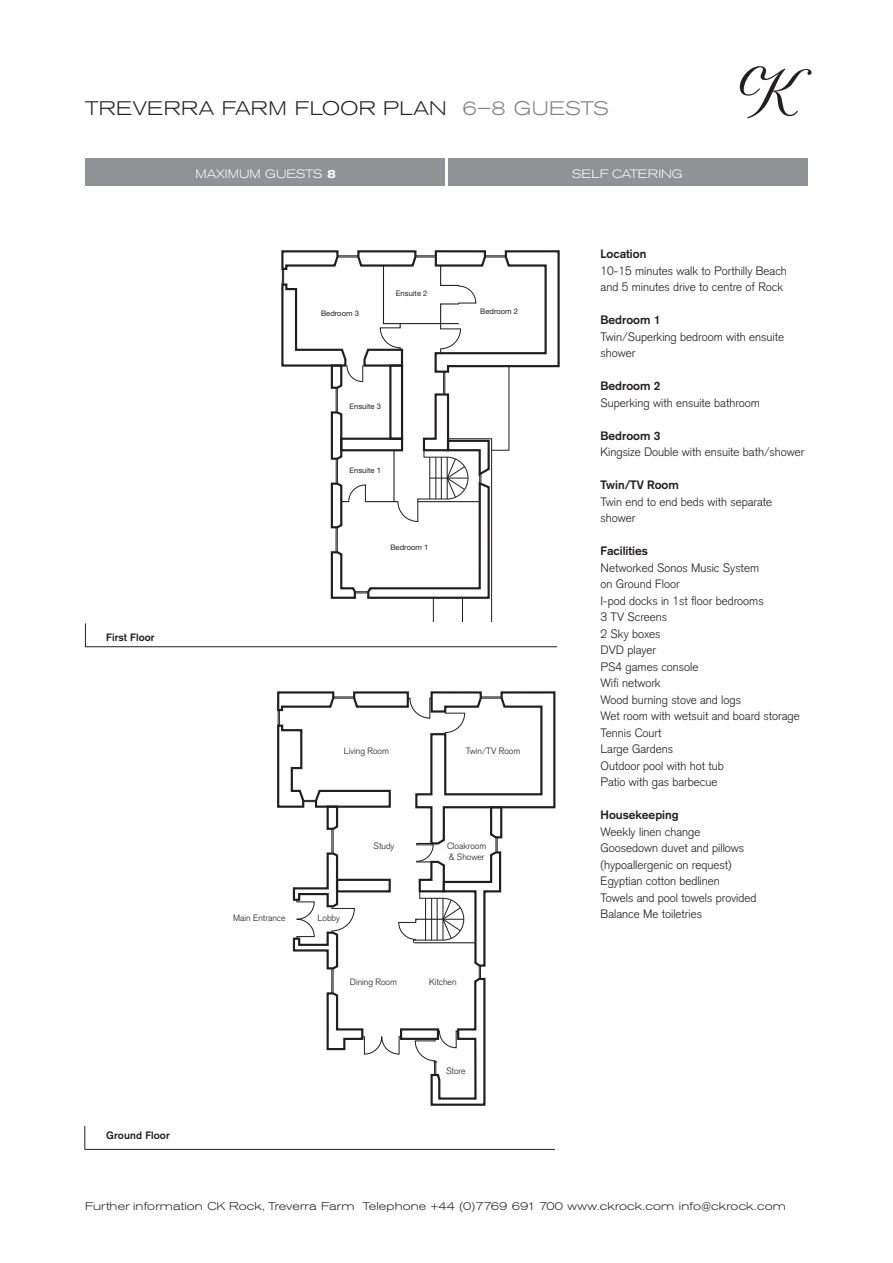
<style>
.page{position:relative;width:893px;height:1263px;background:#fff}
.page>*{position:absolute;margin:0;border:0;box-sizing:border-box;transform-origin:0 0}
.t1{font:300 expanded 19.5px "Akzidenz Grotesk BQ";letter-spacing:.02em;color:#231f20}
.t2{font:300 12px/16.5px "Akzidenz Grotesk";color:#231f20}
.t3{font:700 12px "Akzidenz Grotesk";color:#231f20}
.t4{font:300 expanded 12px "Akzidenz Grotesk BQ";color:#fff}
.t5{font:300 expanded 11.25px "Akzidenz Grotesk BQ";letter-spacing:.01em;color:#231f20}
.t6{font:700 10.5px "Akzidenz Grotesk";letter-spacing:.01em;color:#231f20}
.t7{font:300 9px "Akzidenz Grotesk";color:#231f20}
.t8{font:7.65px "Helvetica Neue LT Std";color:#231f20}
.s1{color:#808285}
.s2{font-weight:500}
</style>
<div class="page">
<svg style="left:281px;top:250px;width:279px;height:371px"></svg>
<svg style="left:277px;top:691px;width:279px;height:415px"></svg>
<hr style="left:85px;top:1149px;width:470px;height:1px;background:#231f20">
<svg style="left:84px;top:1126px;width:1px;height:24px"></svg>
<hr style="left:85px;top:646px;width:472px;height:1px;background:#231f20">
<svg style="left:85px;top:623px;width:1px;height:23px"></svg>
<div style="left:85px;top:158px;width:723px;height:28px;background:#919295"></div>
<hr style="left:445px;top:152px;width:3px;height:47px;background:#fff">
<svg style="left:740px;top:66px;width:72px;height:52px"></svg>
<p class="t1" style="left:85px;top:97px;width:525px">TREVERRA FARM FLOOR PLAN <span class="s1">6–8 GUESTS</span></p>
<p class="t6" style="left:106px;top:631px;width:50px">First Floor</p>
<p class="t4" style="left:195px;top:167px;width:142px">MAXIMUM GUESTS <span class="s2">8</span></p>
<p class="t4" style="left:572px;top:167px;width:113px">SELF CATERING</p>
<p class="t8" style="left:321px;top:309px;width:39px">Bedroom 3</p>
<p class="t8" style="left:396px;top:289px;width:33px">Ensuite 2</p>
<p class="t8" style="left:349px;top:402px;width:33px">Ensuite 3</p>
<p class="t8" style="left:349px;top:465px;width:33px">Ensuite 1</p>
<p class="t8" style="left:390px;top:543px;width:39px">Bedroom 1</p>
<p class="t8" style="left:480px;top:307px;width:39px">Bedroom 2</p>
<p class="t7" style="left:344px;top:746px;width:47px">Living Room</p>
<p class="t7" style="left:466px;top:746px;width:56px">Twin/TV Room</p>
<p class="t7" style="left:233px;top:913px;width:54px">Main Entrance</p>
<p class="t7" style="left:318px;top:913px;width:24px">Lobby</p>
<p class="t7" style="left:374px;top:840px;width:22px">Study</p>
<p class="t7" style="left:447px;top:840px;width:41px">Cloakroom</p>
<p class="t7" style="left:449px;top:851px;width:37px">&amp; Shower</p>
<p class="t7" style="left:350px;top:977px;width:49px">Dining Room</p>
<p class="t7" style="left:429px;top:977px;width:29px">Kitchen</p>
<p class="t3" style="left:601px;top:247px;width:47px">Location</p>
<p class="t2" style="left:601px;top:262px;width:188px">10-15 minutes walk to Porthilly Beach</p>
<p class="t2" style="left:601px;top:279px;width:184px">and 5 minutes drive to centre of Rock</p>
<p class="t3" style="left:601px;top:313px;width:62px">Bedroom 1</p>
<p class="t2" style="left:601px;top:328px;width:185px">Twin/Superking bedroom with ensuite shower</p>
<p class="t3" style="left:601px;top:379px;width:62px">Bedroom 2</p>
<p class="t2" style="left:601px;top:394px;width:161px">Superking with ensuite bathroom</p>
<p class="t3" style="left:601px;top:428px;width:62px">Bedroom 3</p>
<p class="t2" style="left:601px;top:444px;width:205px">Kingsize Double with ensuite bath/shower</p>
<p class="t3" style="left:601px;top:478px;width:80px">Twin/TV Room</p>
<p class="t2" style="left:601px;top:493px;width:173px">Twin end to end beds with separate</p>
<p class="t2" style="left:601px;top:510px;width:36px">shower</p>
<p class="t3" style="left:601px;top:544px;width:49px">Facilities</p>
<p class="t2" style="left:601px;top:559px;width:160px">Networked Sonos Music System</p>
<p class="t2" style="left:601px;top:576px;width:80px">on Ground Floor</p>
<p class="t2" style="left:601px;top:592px;width:165px">I-pod docks in 1st floor bedrooms</p>
<p class="t2" style="left:601px;top:609px;width:68px">3 TV Screens</p>
<p class="t2" style="left:601px;top:625px;width:61px">2 Sky boxes</p>
<p class="t2" style="left:601px;top:642px;width:57px">DVD player</p>
<p class="t2" style="left:601px;top:658px;width:99px">PS4 games console</p>
<p class="t2" style="left:601px;top:675px;width:62px">Wifi network</p>
<p class="t2" style="left:601px;top:691px;width:142px">Wood burning stove and logs</p>
<p class="t2" style="left:601px;top:708px;width:201px">Wet room with wetsuit and board storage</p>
<p class="t2" style="left:601px;top:724px;width:62px">Tennis Court</p>
<p class="t2" style="left:601px;top:741px;width:74px">Large Gardens</p>
<p class="t2" style="left:601px;top:757px;width:125px">Outdoor pool with hot tub</p>
<p class="t2" style="left:601px;top:774px;width:118px">Patio with gas barbecue</p>
<p class="t3" style="left:601px;top:808px;width:80px">Housekeeping</p>
<p class="t2" style="left:601px;top:823px;width:101px">Weekly linen change</p>
<p class="t2" style="left:601px;top:840px;width:145px">Goosedown duvet and pillows</p>
<p class="t2" style="left:601px;top:856px;width:132px">(hypoallergenic on request)</p>
<p class="t2" style="left:601px;top:873px;width:121px">Egyptian cotton bedlinen</p>
<p class="t2" style="left:601px;top:889px;width:157px">Towels and pool towels provided</p>
<p class="t2" style="left:601px;top:906px;width:103px">Balance Me toiletries</p>
<p class="t6" style="left:106px;top:1129px;width:65px">Ground Floor</p>
<p class="t7" style="left:446px;top:1066px;width:21px">Store</p>
<p class="t5" style="left:85px;top:1200px;width:702px">Further information CK Rock, Treverra Farm Telephone +44 (0)7769 691 700 www.ckrock.com info@ckrock.com</p>
</div>
